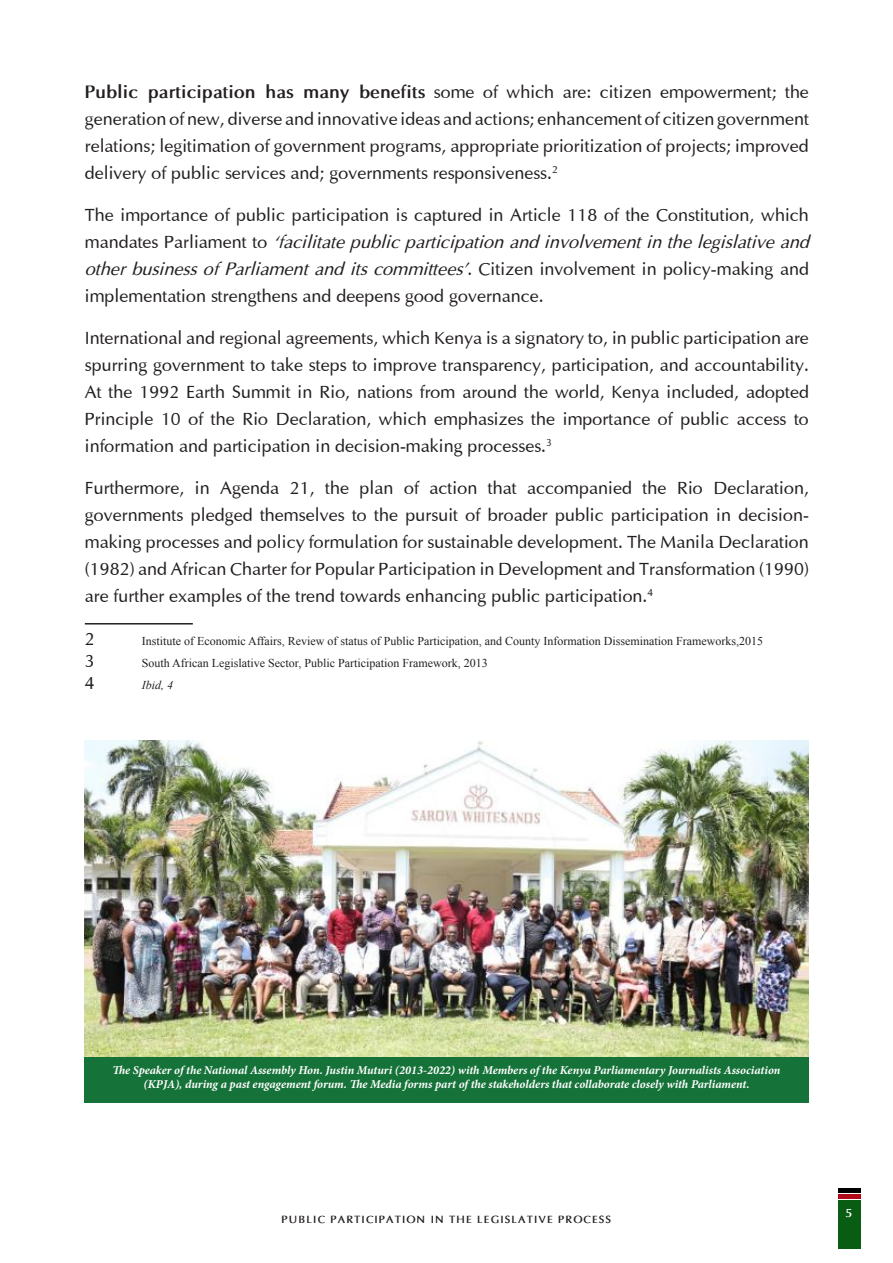
<style>
.page{position:relative;width:893px;height:1263px;background:#fff}
.page>*{position:absolute;margin:0;border:0;box-sizing:border-box;transform-origin:0 0}
.t1{font:18px/27px "Optima";color:#231f20;text-align:justify}
.t2{font:italic 700 12px "Minion Pro";letter-spacing:-.005em;color:#fff}
.t3{font:12px "Times New Roman";color:#231f20}
.t4{font:italic 12px "Times New Roman";color:#231f20}
.t5{font:700 12px "Optima";color:#fff}
.t6{font:700 10.5px "Optima";letter-spacing:.1em;color:#231f20}
.s1{font-weight:700}
.s2{font-style:italic}
</style>
<div class="page">
<div style="left:838px;top:1200px;width:22px;height:48px;background:#095d12"></div>
<div style="left:838px;top:1194px;width:22px;height:5px;background:#b00a18"></div>
<hr style="left:838px;top:1188px;width:22px;height:4px;background:#000">
<hr style="left:85px;top:623px;width:108px;height:1px;background:#231f20">
<img style="left:85px;top:740px;width:723px;height:317px">
<div style="left:84px;top:1057px;width:725px;height:46px;background:#157238"></div>
<p class="t1" style="left:85px;top:78px;width:726px"><span class="s1">Public participation has many benefits</span> some of which are: citizen empowerment; the generation of new, diverse and innovative ideas and actions; enhancement of citizen government relations; legitimation of government programs, appropriate prioritization of projects; improved delivery of public services and; governments responsiveness.<sup>2</sup></p>
<p class="t1" style="left:85px;top:201px;width:726px">The importance of public participation is captured in Article 118 of the Constitution, which mandates Parliament to <span class="s2">‘facilitate public participation and involvement in the legislative and other business of Parliament and its committees’</span>. Citizen involvement in policy-making and implementation strengthens and deepens good governance.</p>
<p class="t1" style="left:85px;top:324px;width:726px">International and regional agreements, which Kenya is a signatory to, in public participation are spurring government to take steps to improve transparency, participation, and accountability.<br>At the 1992 Earth Summit in Rio, nations from around the world, Kenya included, adopted Principle 10 of the Rio Declaration, which emphasizes the importance of public access to information and participation in decision-making processes.<sup>3</sup></p>
<p class="t1" style="left:85px;top:474px;width:726px">Furthermore, in Agenda 21, the plan of action that accompanied the Rio Declaration, governments pledged themselves to the pursuit of broader public participation in decision&shy;making processes and policy formulation for sustainable development. The Manila Declaration (1982) and African Charter for Popular Participation in Development and Transformation (1990) are further examples of the trend towards enhancing public participation.<sup>4</sup></p>
<p class="t1" style="left:85px;top:626px;width:11px">2</p>
<p class="t3" style="left:142px;top:633px;width:623px">Institute of Economic Affairs, Review of status of Public Participation, and County Information Dissemination Frameworks,2015</p>
<p class="t1" style="left:85px;top:647px;width:11px">3</p>
<p class="t3" style="left:142px;top:655px;width:347px">South African Legislative Sector, Public Participation Framework, 2013</p>
<p class="t1" style="left:85px;top:669px;width:11px">4</p>
<p class="t4" style="left:142px;top:676px;width:33px">Ibid, 4</p>
<p class="t2" style="left:113px;top:1061px;width:669px">The Speaker of the National Assembly Hon. Justin Muturi (2013-2022) with Members of the Kenya Parliamentary Journalists Association</p>
<p class="t2" style="left:143px;top:1076px;width:608px">(KPJA), during a past engagement forum. The Media forms part of the stakeholders that collaborate closely with Parliament.</p>
<p class="t6" style="left:282px;top:1213px;width:331px">PUBLIC PARTICIPATION IN THE LEGISLATIVE PROCESS</p>
<p class="t5" style="left:845px;top:1205px;width:9px">5</p>
</div>
